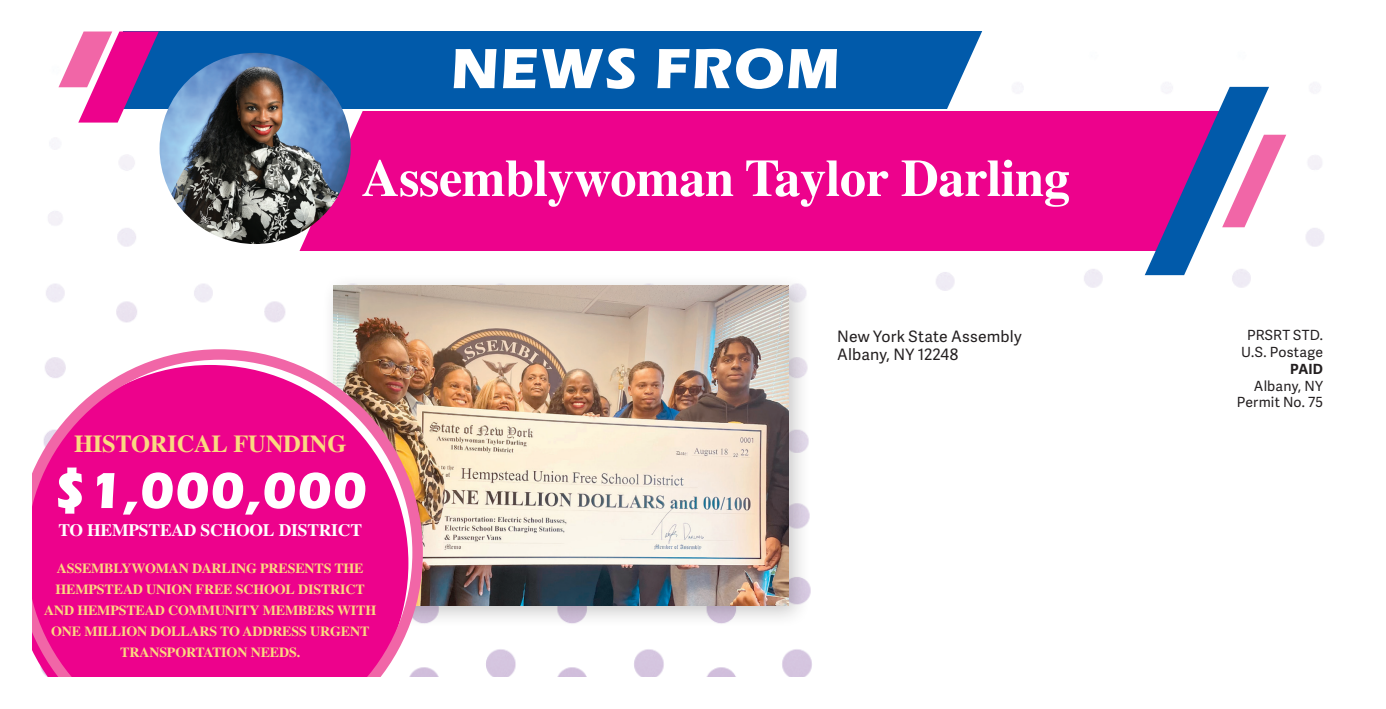
<style>
.page{position:relative;width:1386px;height:709px;background:#fff}
.page>*{position:absolute;margin:0;border:0;box-sizing:border-box;transform-origin:0 0}
.t1{font:700 58.62px "Eras ITC";letter-spacing:.02em;color:#fff}
.t2{font:700 52.5px "Times";letter-spacing:-.01em;color:#fff}
.t3{font:700 52.5px "Eras ITC";letter-spacing:.02em;color:#fff}
.t4{font:700 24.5px "Times";letter-spacing:-.01em;color:#fad980}
.t5{font:700 17.5px "Times";letter-spacing:-.01em;color:#fff}
.t6{font:15.75px/18.9px "Adelle Sans";letter-spacing:.01em;color:#231f20}
.t7{font:700 14px/21px "Times";letter-spacing:-.01em;color:#fad980;text-align:center}
.t8{font:14px/16.8px "Adelle Sans";letter-spacing:.015em;color:#231f20;text-align:center}
.t9{font:700 14px "Adelle Sans";color:#231f20}
</style>
<div class="page">
<img style="left:46px;top:83px;width:1278px;height:594px">
<div style="left:819px;top:300px;width:567px;height:409px;background:#fff"></div>
<div style="left:123px;top:32px;width:861px;height:77px;background:#015aaa"></div>
<div style="left:272px;top:111px;width:948px;height:140px;background:#ed028c"></div>
<div style="left:322px;top:273px;width:490px;height:355px;background:#231f20;opacity:.25"></div>
<img style="left:334px;top:285px;width:454px;height:320px">
<svg style="left:32px;top:349px;width:391px;height:328px;background:#ea2795"></svg>
<svg style="left:947px;top:31px;width:77px;height:79px"></svg>
<svg style="left:172px;top:110px;width:191px;height:142px"></svg>
<svg style="left:58px;top:31px;width:101px;height:92px"></svg>
<img style="left:160px;top:53px;width:191px;height:191px;border-radius:96px">
<svg style="left:1145px;top:87px;width:141px;height:188px"></svg>
<h1 class="t1" style="left:451px;top:35px;width:391px">NEWS FROM</h1>
<h2 class="t2" style="left:362px;top:157px;width:710px">Assemblywoman Taylor Darling</h2>
<h3 class="t4" style="left:74px;top:434px;width:274px">HISTORICAL FUNDING</h3>
<h2 class="t3" style="left:53px;top:460px;width:315px">$1,000,000</h2>
<p class="t5" style="left:58px;top:523px;width:305px">TO HEMPSTEAD SCHOOL DISTRICT</p>
<p class="t7" style="left:44px;top:558px;width:334px">ASSEMBLYWOMAN DARLING PRESENTS THE HEMPSTEAD UNION FREE SCHOOL DISTRICT AND HEMPSTEAD COMMUNITY MEMBERS WITH ONE MILLION DOLLARS TO ADDRESS URGENT TRANSPORTATION NEEDS.</p>
<p class="t6" style="left:837px;top:327px;width:186px">New York State Assembly<br>Albany, NY 12248</p>
<p class="t8" style="left:1241px;top:327px;width:83px">PRSRT STD.<br>U.S. Postage</p>
<p class="t9" style="left:1290px;top:360px;width:34px">PAID</p>
<p class="t8" style="left:1237px;top:378px;width:88px;text-align:right">Albany, NY<br>Permit No. 75</p>
</div>
